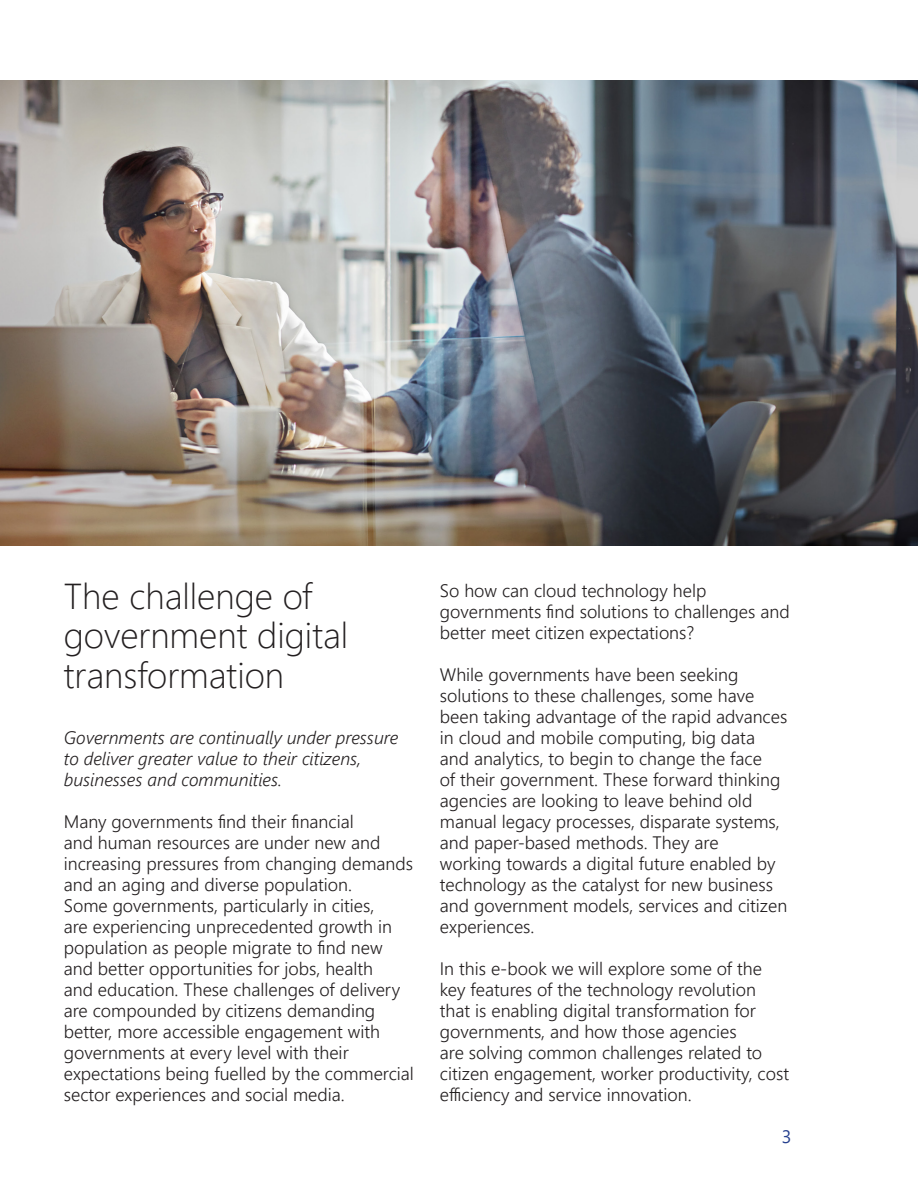
<style>
.page{position:relative;width:918px;height:1188px;background:#fff}
.page>*{position:absolute;margin:0;border:0;box-sizing:border-box;transform-origin:0 0}
.t1{font:300 36px/40.2px "Segoe UI";color:#231f20}
.t2{font:300 18px/21px "Segoe UI";color:#231f20}
.t3{font:italic 300 18px/21px "Segoe UI";color:#231f20}
.t4{font:18px "Segoe UI";color:#253f8e}
</style>
<div class="page">
<img style="left:0;top:81px;width:918px;height:465px">
<p class="t1" style="left:64px;top:573px;width:250px">The challenge of</p>
<p class="t1" style="left:64px;top:612px;width:286px">government digital transformation</p>
<p class="t3" style="left:64px;top:724px;width:336px">Governments are continually under pressure to deliver greater value to their citizens,</p>
<p class="t3" style="left:64px;top:766px;width:220px">businesses and communities.</p>
<p class="t2" style="left:64px;top:809px;width:352px">Many governments find their financial<br>and human resources are under new and increasing pressures from changing demands and an aging and diverse population.<br>Some governments, particularly in cities,<br>are experiencing unprecedented growth in population as people migrate to find new and better opportunities for jobs, health<br>and education. These challenges of delivery are compounded by citizens demanding better, more accessible engagement with governments at every level with their expectations being fuelled by the commercial sector experiences and social media.</p>
<p class="t2" style="left:440px;top:578px;width:351px">So how can cloud technology help governments find solutions to challenges and better meet citizen expectations?</p>
<p class="t2" style="left:440px;top:662px;width:349px">While governments have been seeking solutions to these challenges, some have been taking advantage of the rapid advances in cloud and mobile computing, big data and analytics, to begin to change the face<br>of their government. These forward thinking agencies are looking to leave behind old manual legacy processes, disparate systems, and paper-based methods. They are<br>working towards a digital future enabled by technology as the catalyst for new business and government models, services and citizen experiences.</p>
<p class="t2" style="left:440px;top:956px;width:351px">In this e-book we will explore some of the key features of the technology revolution that is enabling digital transformation for governments, and how those agencies<br>are solving common challenges related to citizen engagement, worker productivity, cost efficiency and service innovation.</p>
<p class="t4" style="left:782px;top:1119px;width:11px">3</p>
</div>
